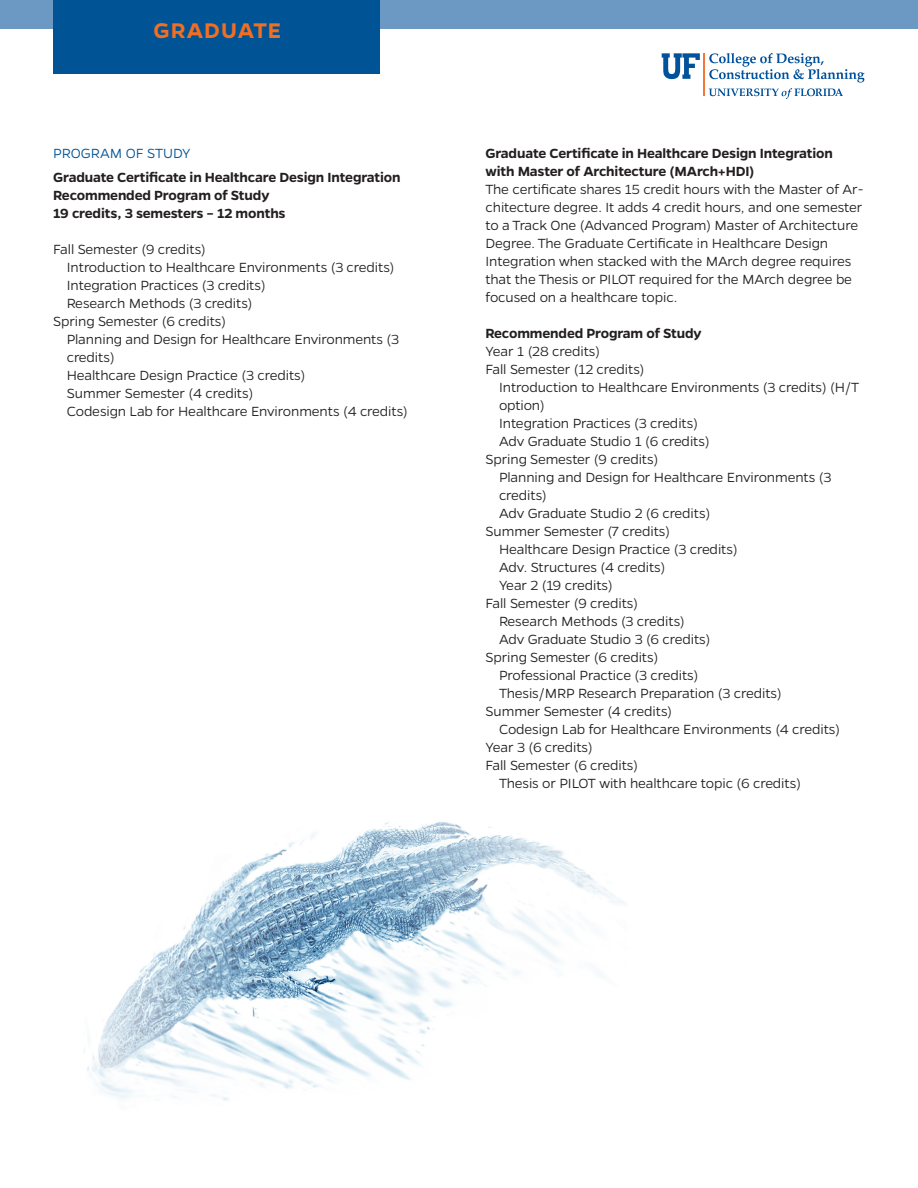
<style>
.page{position:relative;width:918px;height:1188px;background:#fff}
.page>*{position:absolute;margin:0;border:0;box-sizing:border-box;transform-origin:0 0}
.t1{font:600 24px "Gentona";letter-spacing:.05em;color:#f36e21}
.t2{font:300 15px/18px "Gentona";letter-spacing:-.01em;color:#231f20}
.t3{font:600 15px/18px "Gentona";letter-spacing:-.01em;color:#231f20}
.Heading_1{font:300 15px "Gentona";color:#005495}
</style>
<div class="page">
<div style="left:0;top:0;width:918px;height:29px;background:#6b99c3"></div>
<div style="left:53px;top:0;width:327px;height:74px;background:#005495"></div>
<hr style="left:704px;top:53px;width:1px;height:43px;background:#f37736">
<svg style="left:662px;top:53px;width:38px;height:26px"></svg>
<svg style="left:709px;top:53px;width:155px;height:46px"></svg>
<img style="left:84px;top:821px;width:542px;height:280px">
<p class="t1" style="left:153px;top:17px;width:129px">GRADUATE</p>
<p class="Heading_1" style="left:53px;top:144px;width:139px">PROGRAM OF STUDY</p>
<p class="t3" style="left:53px;top:168px;width:349px">Graduate Certificate in Healthcare Design Integration</p>
<p class="t3" style="left:53px;top:186px;width:218px">Recommended Program of Study</p>
<p class="t3" style="left:53px;top:204px;width:234px">19 credits, 3 semesters – 12 months</p>
<p class="t2" style="left:53px;top:240px;width:154px">Fall Semester (9 credits)</p>
<p class="t2" style="left:67px;top:258px;width:329px">Introduction to Healthcare Environments (3 credits)</p>
<p class="t2" style="left:67px;top:276px;width:200px">Integration Practices (3 credits)</p>
<p class="t2" style="left:67px;top:294px;width:187px">Research Methods (3 credits)</p>
<p class="t2" style="left:53px;top:312px;width:174px">Spring Semester (6 credits)</p>
<p class="t2" style="left:67px;top:330px;width:334px">Planning and Design for Healthcare Environments (3 credits)</p>
<p class="t2" style="left:67px;top:366px;width:240px">Healthcare Design Practice (3 credits)</p>
<p class="t2" style="left:67px;top:384px;width:188px">Summer Semester (4 credits)</p>
<p class="t2" style="left:67px;top:402px;width:343px">Codesign Lab for Healthcare Environments (4 credits)</p>
<p class="t3" style="left:486px;top:144px;width:349px">Graduate Certificate in Healthcare Design Integration with Master of Architecture (MArch+HDI)</p>
<p class="t2" style="left:486px;top:180px;width:380px">The certificate shares 15 credit hours with the Master of Ar&shy;chitecture degree. It adds 4 credit hours, and one semester to a Track One (Advanced Program) Master of Architecture Degree. The Graduate Certificate in Healthcare Design Integration when stacked with the MArch degree requires that the Thesis or PILOT required for the MArch degree be focused on a healthcare topic.</p>
<p class="t3" style="left:486px;top:324px;width:218px">Recommended Program of Study</p>
<p class="t2" style="left:486px;top:342px;width:116px">Year 1 (28 credits)</p>
<p class="t2" style="left:486px;top:360px;width:160px">Fall Semester (12 credits)</p>
<p class="t2" style="left:499px;top:378px;width:362px">Introduction to Healthcare Environments (3 credits) (H/T option)</p>
<p class="t2" style="left:499px;top:414px;width:200px">Integration Practices (3 credits)</p>
<p class="t2" style="left:499px;top:432px;width:212px">Adv Graduate Studio 1 (6 credits)</p>
<p class="t2" style="left:486px;top:450px;width:174px">Spring Semester (9 credits)</p>
<p class="t2" style="left:499px;top:468px;width:334px">Planning and Design for Healthcare Environments (3 credits)</p>
<p class="t2" style="left:499px;top:504px;width:213px">Adv Graduate Studio 2 (6 credits)</p>
<p class="t2" style="left:486px;top:522px;width:186px">Summer Semester (7 credits)</p>
<p class="t2" style="left:499px;top:540px;width:240px">Healthcare Design Practice (3 credits)</p>
<p class="t2" style="left:499px;top:558px;width:168px">Adv. Structures (4 credits)</p>
<p class="t2" style="left:499px;top:576px;width:115px">Year 2 (19 credits)</p>
<p class="t2" style="left:486px;top:594px;width:154px">Fall Semester (9 credits)</p>
<p class="t2" style="left:499px;top:612px;width:187px">Research Methods (3 credits)</p>
<p class="t2" style="left:499px;top:630px;width:213px">Adv Graduate Studio 3 (6 credits)</p>
<p class="t2" style="left:486px;top:648px;width:174px">Spring Semester (6 credits)</p>
<p class="t2" style="left:499px;top:666px;width:201px">Professional Practice (3 credits)</p>
<p class="t2" style="left:499px;top:684px;width:284px">Thesis/MRP Research Preparation (3 credits)</p>
<p class="t2" style="left:486px;top:702px;width:188px">Summer Semester (4 credits)</p>
<p class="t2" style="left:499px;top:720px;width:343px">Codesign Lab for Healthcare Environments (4 credits)</p>
<p class="t2" style="left:486px;top:738px;width:109px">Year 3 (6 credits)</p>
<p class="t2" style="left:486px;top:756px;width:154px">Fall Semester (6 credits)</p>
<p class="t2" style="left:499px;top:774px;width:303px">Thesis or PILOT with healthcare topic (6 credits)</p>
</div>
